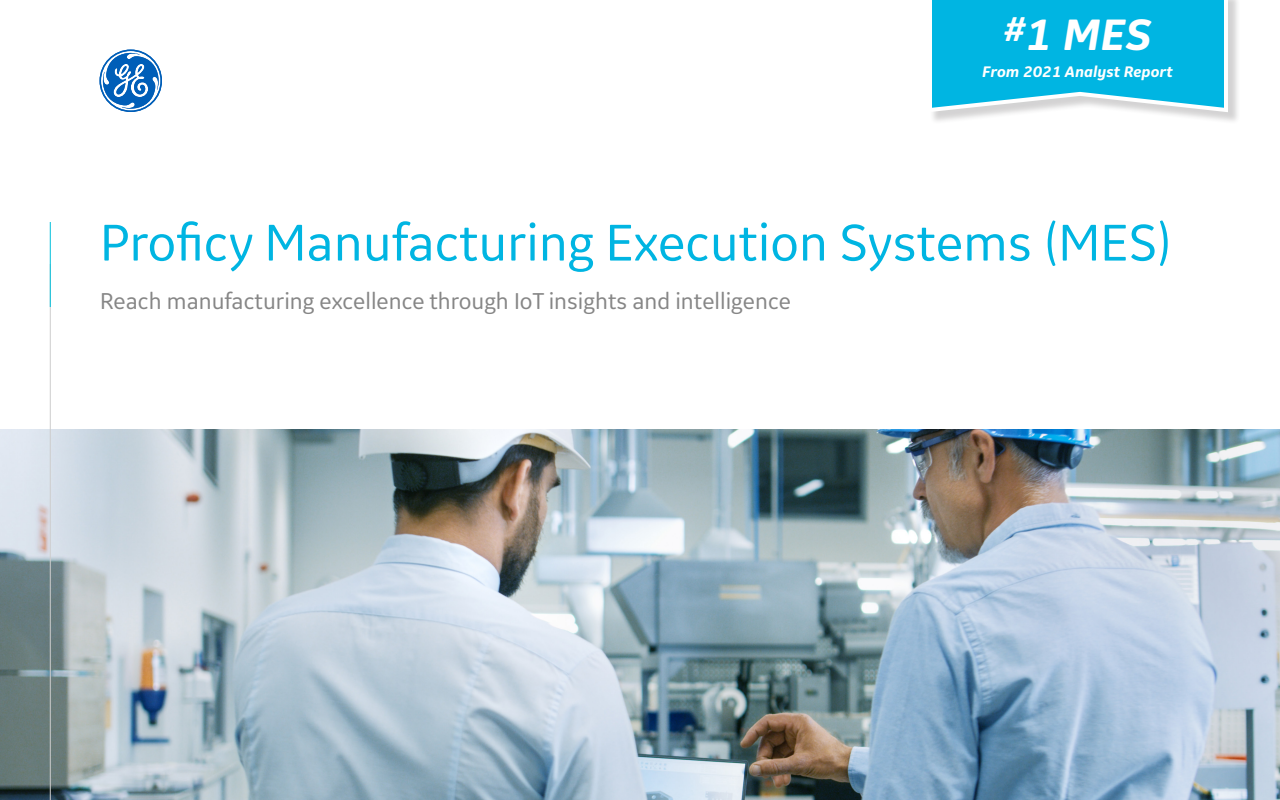
<style>
.page{position:relative;width:1280px;height:800px;background:#fff}
.page>*{position:absolute;margin:0;border:0;box-sizing:border-box;transform-origin:0 0}
.Headline_60pt{font:54px "GE Inspira Sans";color:#00b5e2}
.Testimonial_Author{font:italic 700 46px "GE Inspira Sans";color:#fff}
.Headline_24pt{font:24px "GE Inspira Sans";color:#868686}
.Testimonial_Author-2{font:italic 700 16px "GE Inspira Sans";color:#fff}
</style>
<div class="page">
<img style="left:0;top:429px;width:1280px;height:371px">
<hr style="left:50px;top:264px;width:1px;height:536px;background:#cdcdcd">
<hr style="left:50px;top:222px;width:1px;height:85px;background:#00bfdb">
<svg style="left:100px;top:50px;width:62px;height:62px"></svg>
<div style="left:930px;top:0;width:311px;height:124px;background:#231f20;opacity:.2"></div>
<svg style="left:930px;top:0;width:300px;height:114px;background:#23bde3"></svg>
<p class="Testimonial_Author" style="left:1005px;top:7px;width:148px"><sup>#</sup>1 MES</p>
<p class="Testimonial_Author-2" style="left:982px;top:62px;width:192px">From 2021 Analyst Report</p>
<p class="Headline_60pt" style="left:100px;top:209px;width:1073px">Proficy Manufacturing Execution Systems (MES)</p>
<p class="Headline_24pt" style="left:100px;top:286px;width:693px">Reach manufacturing excellence through IoT insights and intelligence</p>
</div>
